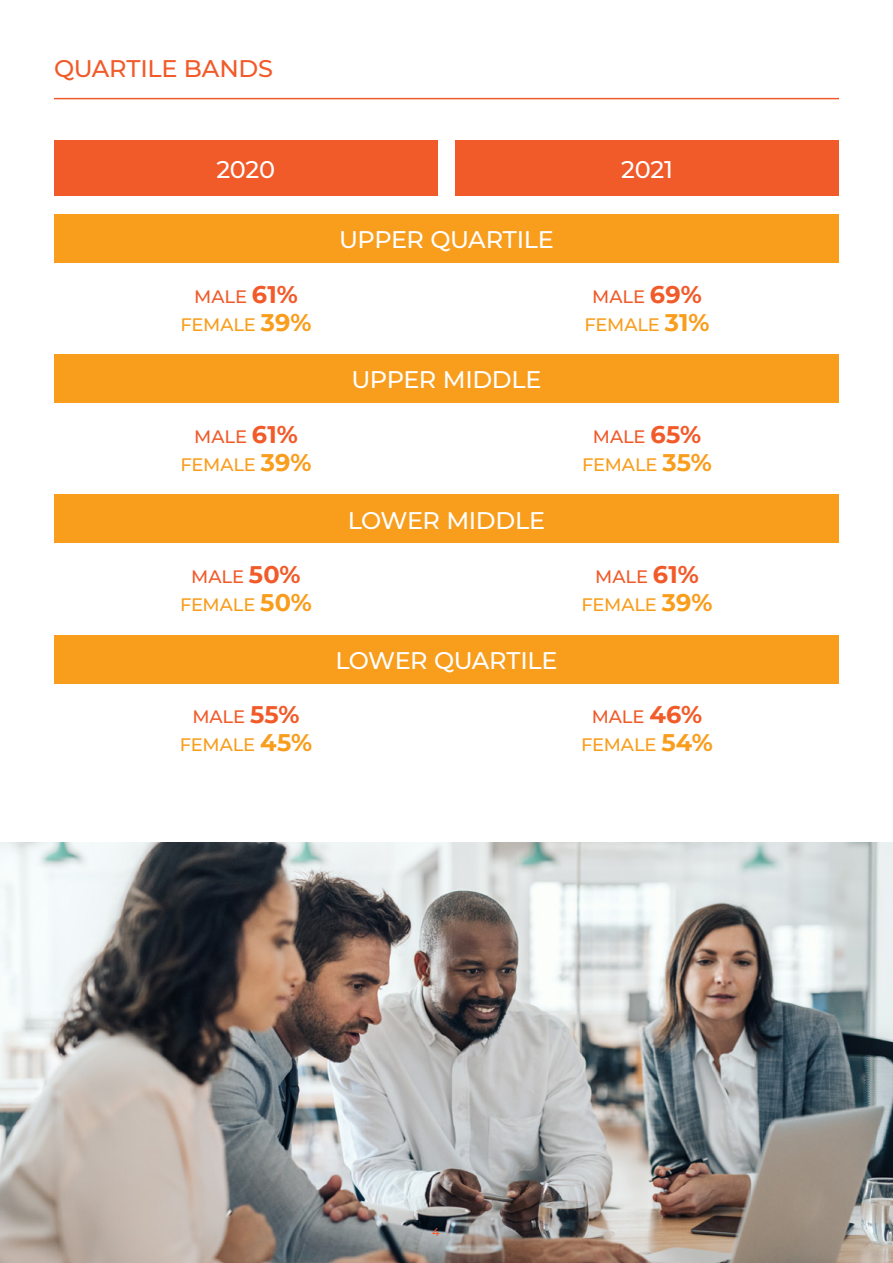
<style>
.page{position:relative;width:893px;height:1263px;background:#fff}
.page>*{position:absolute;margin:0;border:0;box-sizing:border-box;transform-origin:0 0}
.t1{font:500 24px "Montserrat";letter-spacing:-.015em;color:#fff}
.t2{font:500 24px "Montserrat";letter-spacing:-.01em;color:#f15a29}
.t3{font:500 18px/28px "Montserrat";letter-spacing:-.005em;color:#f99d1c;text-align:center}
.t4{font:500 11.25px "Montserrat";color:#f15a29}
.s1{color:#f15a29}
.s2{font-weight:700;font-size:24px;color:#f15a29}
.s3{font-weight:700;font-size:24px}
</style>
<div class="page">
<img style="left:0;top:842px;width:893px;height:421px">
<hr style="left:54px;top:98px;width:785px;height:1px;background:#f15a29">
<div style="left:54px;top:140px;width:383px;height:56px;background:#f15a29"></div>
<div style="left:54px;top:214px;width:785px;height:48px;background:#f99d1c"></div>
<div style="left:54px;top:354px;width:785px;height:49px;background:#f99d1c"></div>
<div style="left:54px;top:494px;width:785px;height:49px;background:#f99d1c"></div>
<div style="left:54px;top:635px;width:785px;height:49px;background:#f99d1c"></div>
<div style="left:455px;top:140px;width:384px;height:56px;background:#f15a29"></div>
<h1 class="t2" style="left:54px;top:52px;width:220px">QUARTILE BANDS</h1>
<h1 class="t1" style="left:216px;top:152px;width:60px">2020</h1>
<p class="t3" style="left:181px;top:282px;width:132px"><span class="s1">MALE</span> <span class="s2">61%<br></span>FEMALE <span class="s3">39%</span></p>
<p class="t3" style="left:181px;top:422px;width:132px"><span class="s1">MALE</span> <span class="s2">61%<br></span>FEMALE <span class="s3">39%</span></p>
<p class="t3" style="left:180px;top:562px;width:133px"><span class="s1">MALE</span> <span class="s2">50%<br></span>FEMALE <span class="s3">50%</span></p>
<p class="t3" style="left:180px;top:702px;width:134px"><span class="s1">MALE</span> <span class="s2">55%<br></span>FEMALE <span class="s3">45%</span></p>
<h1 class="t1" style="left:339px;top:223px;width:216px">UPPER QUARTILE</h1>
<h1 class="t1" style="left:351px;top:363px;width:192px">UPPER MIDDLE</h1>
<h1 class="t1" style="left:348px;top:503px;width:199px">LOWER MIDDLE</h1>
<h1 class="t1" style="left:335px;top:644px;width:224px">LOWER QUARTILE</h1>
<h1 class="t1" style="left:621px;top:152px;width:53px">2021</h1>
<p class="t3" style="left:585px;top:282px;width:126px"><span class="s1">MALE</span> <span class="s2">69%<br></span>FEMALE <span class="s3">31%</span></p>
<p class="t3" style="left:582px;top:422px;width:131px"><span class="s1">MALE</span> <span class="s2">65%<br></span>FEMALE <span class="s3">35%</span></p>
<p class="t3" style="left:582px;top:562px;width:132px"><span class="s1">MALE</span> <span class="s2">61%<br></span>FEMALE <span class="s3">39%</span></p>
<p class="t3" style="left:581px;top:702px;width:133px"><span class="s1">MALE</span> <span class="s2">46%<br></span>FEMALE <span class="s3">54%</span></p>
<p class="t4" style="left:432px;top:1224px;width:9px">4</p>
</div>
